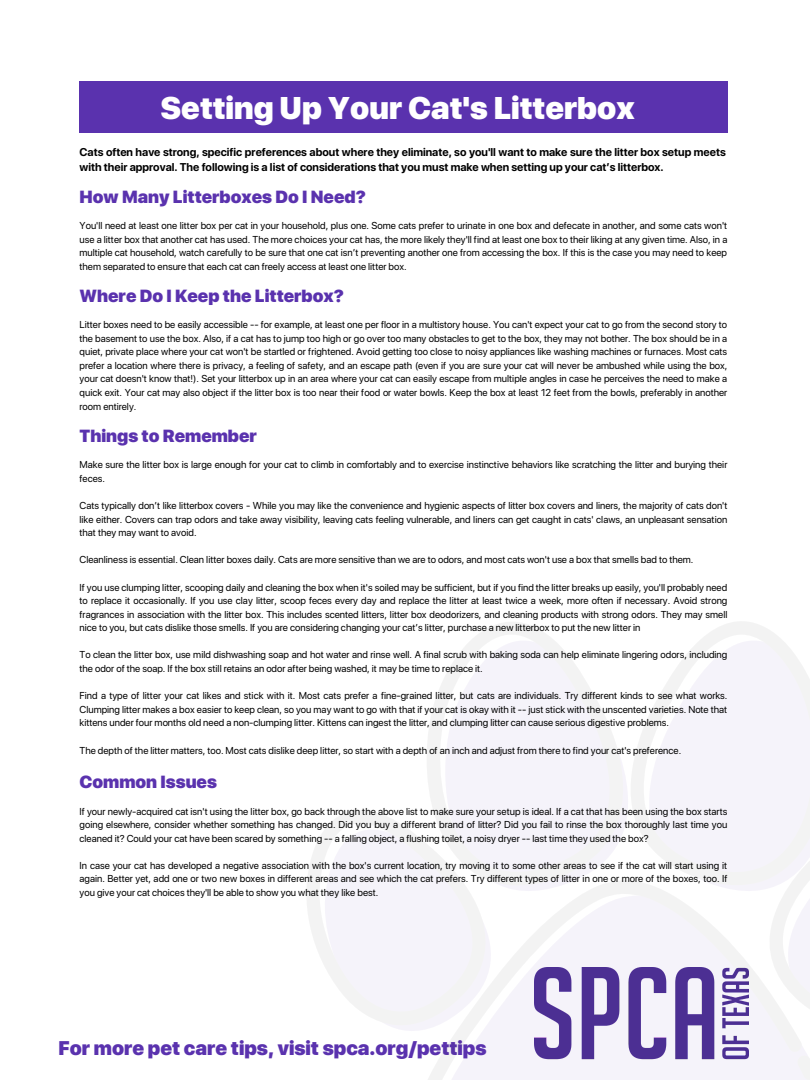
<style>
.page{position:relative;width:810px;height:1080px;background:#fff}
.page>*{position:absolute;margin:0;border:0;box-sizing:border-box;transform-origin:0 0}
.t1{font:900 31.25px "SF Pro Display";color:#fff}
.t2{font:900 19.69px "SF Pro Display";color:#5a32ae}
.t3{font:900 17.5px "SF Pro Display";color:#5a32ae}
.t4{font:700 11.25px/15.5px "SF Pro Display";color:#000}
.t5{font:10px/13.6px "SF Pro Display";color:#000;text-align:justify}
</style>
<div class="page">
<div style="left:79px;top:81px;width:649px;height:52px;background:#5a32ae"></div>
<svg style="left:307px;top:811px;width:117px;height:216px;fill:#f5f3fa"></svg>
<svg style="left:424px;top:622px;width:204px;height:258px;fill:#f5f3fa"></svg>
<svg style="left:631px;top:622px;width:179px;height:258px;fill:#f5f3fa"></svg>
<div style="left:738px;top:802px;width:72px;height:78px;background:#f5f3fa"></div>
<svg style="left:406px;top:880px;width:404px;height:200px;fill:#f5f3fa"></svg>
<h1 class="t1" style="left:160px;top:89px;width:476px">Setting Up Your Cat's Litterbox</h1>
<p class="t4" style="left:80px;top:144px;width:648px">Cats often have strong, specific preferences about where they eliminate, so you'll want to make sure the litter box setup meets with their approval. The following is a list of considerations that you must make when setting up your catʼs litterbox.</p>
<h3 class="t3" style="left:80px;top:186px;width:288px">How Many Litterboxes Do I Need?</h3>
<p class="t5" style="left:80px;top:219px;width:649px">You'll need at least one litter box per cat in your household, plus one. Some cats prefer to urinate in one box and defecate in another, and some cats won't use a litter box that another cat has used. The more choices your cat has, the more likely they'll find at least one box to their liking at any given time. Also, in a multiple cat household, watch carefully to be sure that one cat isnʼt preventing another one from accessing the box. If this is the case you may need to keep them separated to ensure that each cat can freely access at least one litter box.</p>
<h3 class="t3" style="left:80px;top:285px;width:266px">Where Do I Keep the Litterbox?</h3>
<p class="t5" style="left:80px;top:318px;width:649px">Litter boxes need to be easily accessible -- for example, at least one per floor in a multistory house. You can't expect your cat to go from the second story to the basement to use the box. Also, if a cat has to jump too high or go over too many obstacles to get to the box, they may not bother. The box should be in a quiet, private place where your cat won't be startled or frightened. Avoid getting too close to noisy appliances like washing machines or furnaces. Most cats prefer a location where there is privacy, a feeling of safety, and an escape path (even if you are sure your cat will never be ambushed while using the box, your cat doesn't know that!). Set your litterbox up in an area where your cat can easily escape from multiple angles in case he perceives the need to make a quick exit. Your cat may also object if the litter box is too near their food or water bowls. Keep the box at least 12 feet from the bowls, preferably in another room entirely.</p>
<h3 class="t3" style="left:80px;top:425px;width:179px">Things to Remember</h3>
<p class="t5" style="left:80px;top:458px;width:649px">Make sure the litter box is large enough for your cat to climb in comfortably and to exercise instinctive behaviors like scratching the litter and burying their feces.</p>
<p class="t5" style="left:80px;top:499px;width:649px">Cats typically donʼt like litterbox covers - While you may like the convenience and hygienic aspects of litter box covers and liners, the majority of cats don't like either. Covers can trap odors and take away visibility, leaving cats feeling vulnerable, and liners can get caught in cats' claws, an unpleasant sensation that they may want to avoid.</p>
<p class="t5" style="left:80px;top:553px;width:615px">Cleanliness is essential. Clean litter boxes daily. Cats are more sensitive than we are to odors, and most cats won't use a box that smells bad to them.</p>
<p class="t5" style="left:80px;top:580px;width:649px">If you use clumping litter, scooping daily and cleaning the box when it's soiled may be sufficient, but if you find the litter breaks up easily, you'll probably need to replace it occasionally. If you use clay litter, scoop feces every day and replace the litter at least twice a week, more often if necessary. Avoid strong fragrances in association with the litter box. This includes scented litters, litter box deodorizers, and cleaning products with strong odors. They may smell nice to you, but cats dislike those smells. If you are considering changing your catʼs litter, purchase a new litterbox to put the new litter in</p>
<p class="t5" style="left:80px;top:648px;width:649px">To clean the litter box, use mild dishwashing soap and hot water and rinse well. A final scrub with baking soda can help eliminate lingering odors, including the odor of the soap. If the box still retains an odor after being washed, it may be time to replace it.</p>
<p class="t5" style="left:80px;top:689px;width:649px">Find a type of litter your cat likes and stick with it. Most cats prefer a fine-grained litter, but cats are individuals. Try different kinds to see what works.<br>Clumping litter makes a box easier to keep clean, so you may want to go with that if your cat is okay with it -- just stick with the unscented varieties. Note that kittens under four months old need a non-clumping litter. Kittens can ingest the litter, and clumping litter can cause serious digestive problems.</p>
<p class="t5" style="left:80px;top:743px;width:603px">The depth of the litter matters, too. Most cats dislike deep litter, so start with a depth of an inch and adjust from there to find your cat's preference.</p>
<h3 class="t3" style="left:80px;top:772px;width:139px">Common Issues</h3>
<p class="t5" style="left:80px;top:804px;width:649px">If your newly-acquired cat isn't using the litter box, go back through the above list to make sure your setup is ideal. If a cat that has been using the box starts going elsewhere, consider whether something has changed. Did you buy a different brand of litter? Did you fail to rinse the box thoroughly last time you cleaned it? Could your cat have been scared by something -- a falling object, a flushing toilet, a noisy dryer -- last time they used the box?</p>
<p class="t5" style="left:80px;top:859px;width:649px">In case your cat has developed a negative association with the box's current location, try moving it to some other areas to see if the cat will start using it again. Better yet, add one or two new boxes in different areas and see which the cat prefers. Try different types of litter in one or more of the boxes, too. If you give your cat choices they'll be able to show you what they like best.</p>
<h2 class="t2" style="left:59px;top:1037px;width:429px">For more pet care tips, visit spca.org/pettips</h2>
</div>
